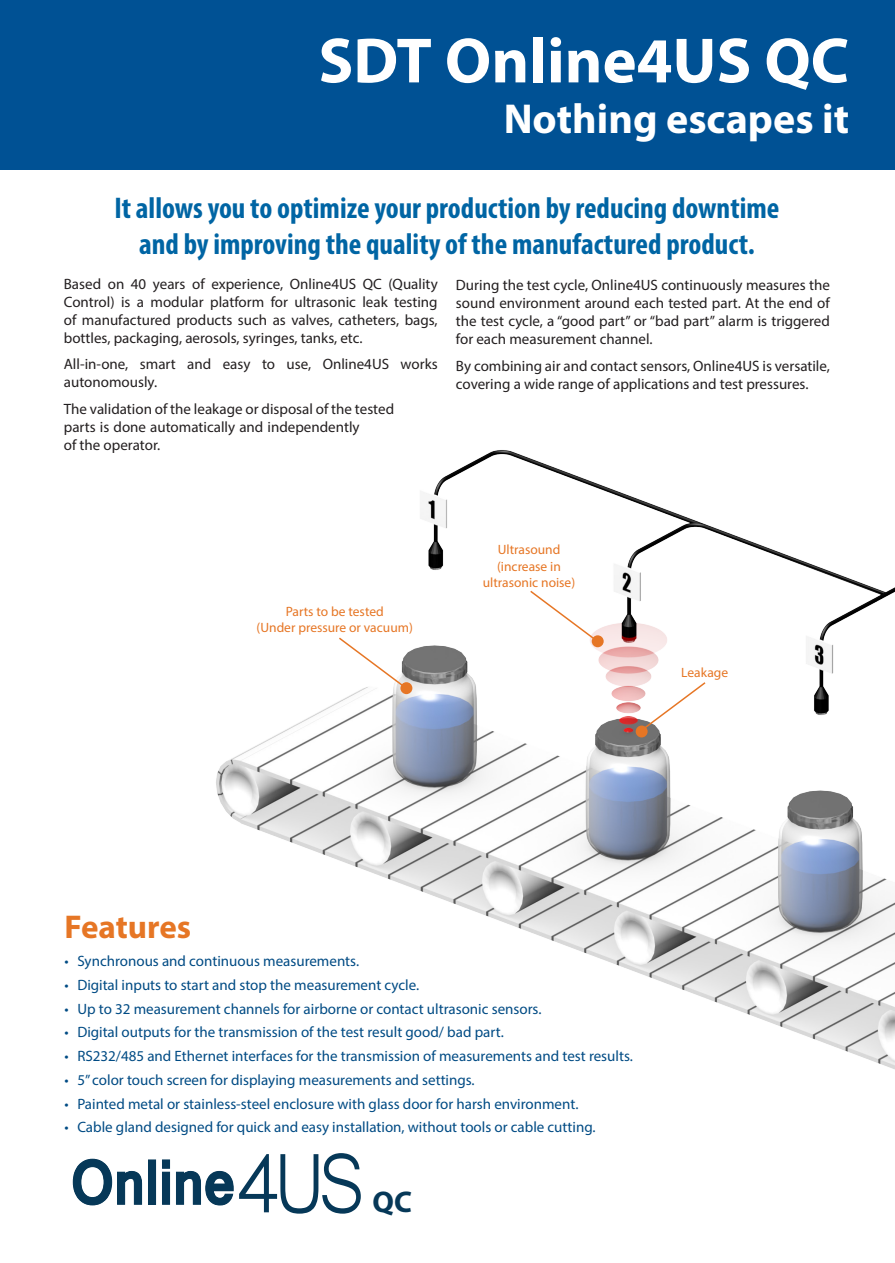
<style>
.page{position:relative;width:895px;height:1263px;background:#fff}
.page>*{position:absolute;margin:0;border:0;box-sizing:border-box;transform-origin:0 0}
.t1{font:700 64.5px "Myriad Pro";color:#fff}
.t2{font:700 42px "Myriad Pro";color:#fff}
.t3{font:700 33px "Myriad Pro";color:#e67625}
.t4{font:700 condensed 30px/36px "Myriad Pro";color:#0065a4;text-align:center}
.légendes{font:700 30px "Myriad Pro";color:#063858}
.Normal_text{font:15px/18px "Myriad Pro";color:#231f20}
.t5{font:15px "Myriad Pro";color:#004b84}
.légendes-2{font:13.5px/16.2px "Myriad Pro";color:#e67625;text-align:center}
</style>
<div class="page">
<img style="left:216px;top:450px;width:678px;height:619px">
<div style="left:0;top:0;width:894px;height:169px;background:#005194"></div>
<div style="left:400px;top:682px;width:12px;height:12px;background:#e67625;border-radius:50%"></div>
<svg style="left:337px;top:636px;width:69px;height:53px"></svg>
<svg style="left:637px;top:681px;width:69px;height:53px"></svg>
<div style="left:635px;top:725px;width:12px;height:12px;background:#e67625;border-radius:50%"></div>
<div style="left:591px;top:635px;width:12px;height:12px;background:#e67625;border-radius:50%"></div>
<svg style="left:528px;top:589px;width:69px;height:53px"></svg>
<svg style="left:73px;top:1159px;width:69px;height:46px"></svg>
<div style="left:148px;top:1160px;width:7px;height:44px;background:#063858"></div>
<div style="left:148px;top:1160px;width:8px;height:44px;border:1px solid #063858"></div>
<svg style="left:162px;top:1159px;width:8px;height:46px"></svg>
<svg style="left:176px;top:1171px;width:57px;height:34px"></svg>
<svg style="left:239px;top:1153px;width:121px;height:60px"></svg>
<p class="t1" style="left:318px;top:19px;width:532px">SDT Online4US QC</p>
<p class="t2" style="left:503px;top:91px;width:347px">Nothing escapes it</p>
<p class="t4" style="left:114px;top:189px;width:666px">It allows you to optimize your production by reducing downtime and by improving the quality of the manufactured product.</p>
<p class="Normal_text" style="left:64px;top:275px;width:375px;text-align:justify">Based on 40 years of experience, Online4US QC (Quality Control) is a modular platform for ultrasonic leak testing of manufactured products such as valves, catheters, bags, bottles, packaging, aerosols, syringes, tanks, etc.</p>
<p class="Normal_text" style="left:64px;top:355px;width:375px">All-in-one, smart and easy to use, Online4US works autonomously.</p>
<p class="Normal_text" style="left:64px;top:400px;width:331px">The validation of the leakage or disposal of the tested parts is done automatically and independently<br>of the operator.</p>
<p class="Normal_text" style="left:455px;top:276px;width:375px;text-align:justify">During the test cycle, Online4US continuously measures the sound environment around each tested part. At the end of the test cycle, a “good part” or “bad part” alarm is triggered for each measurement channel.</p>
<p class="Normal_text" style="left:455px;top:357px;width:375px">By combining air and contact sensors, Online4US is versatile, covering a wide range of applications and test pressures.</p>
<p class="légendes-2" style="left:256px;top:603px;width:158px">Parts to be tested<br>(Under pressure or vacuum)</p>
<p class="légendes-2" style="left:482px;top:542px;width:94px">Ultrasound (increase in ultrasonic noise)</p>
<p class="légendes-2" style="left:681px;top:664px;width:48px">Leakage</p>
<p class="t3" style="left:65px;top:905px;width:128px">Features</p>
<p class="t5" style="left:65px;top:952px;width:296px">• Synchronous and continuous measurements.</p>
<p class="t5" style="left:65px;top:975px;width:356px">• Digital inputs to start and stop the measurement cycle.</p>
<p class="t5" style="left:65px;top:999px;width:478px">• Up to 32 measurement channels for airborne or contact ultrasonic sensors.</p>
<p class="t5" style="left:65px;top:1023px;width:440px">• Digital outputs for the transmission of the test result good/ bad part.</p>
<p class="t5" style="left:65px;top:1047px;width:569px">• RS232/485 and Ethernet interfaces for the transmission of measurements and test results.</p>
<p class="t5" style="left:65px;top:1070px;width:411px">• 5” color touch screen for displaying measurements and settings.</p>
<p class="t5" style="left:65px;top:1094px;width:515px">• Painted metal or stainless-steel enclosure with glass door for harsh environment.</p>
<p class="t5" style="left:65px;top:1118px;width:532px">• Cable gland designed for quick and easy installation, without tools or cable cutting.</p>
<p class="légendes" style="left:372px;top:1182px;width:41px">QC</p>
</div>
